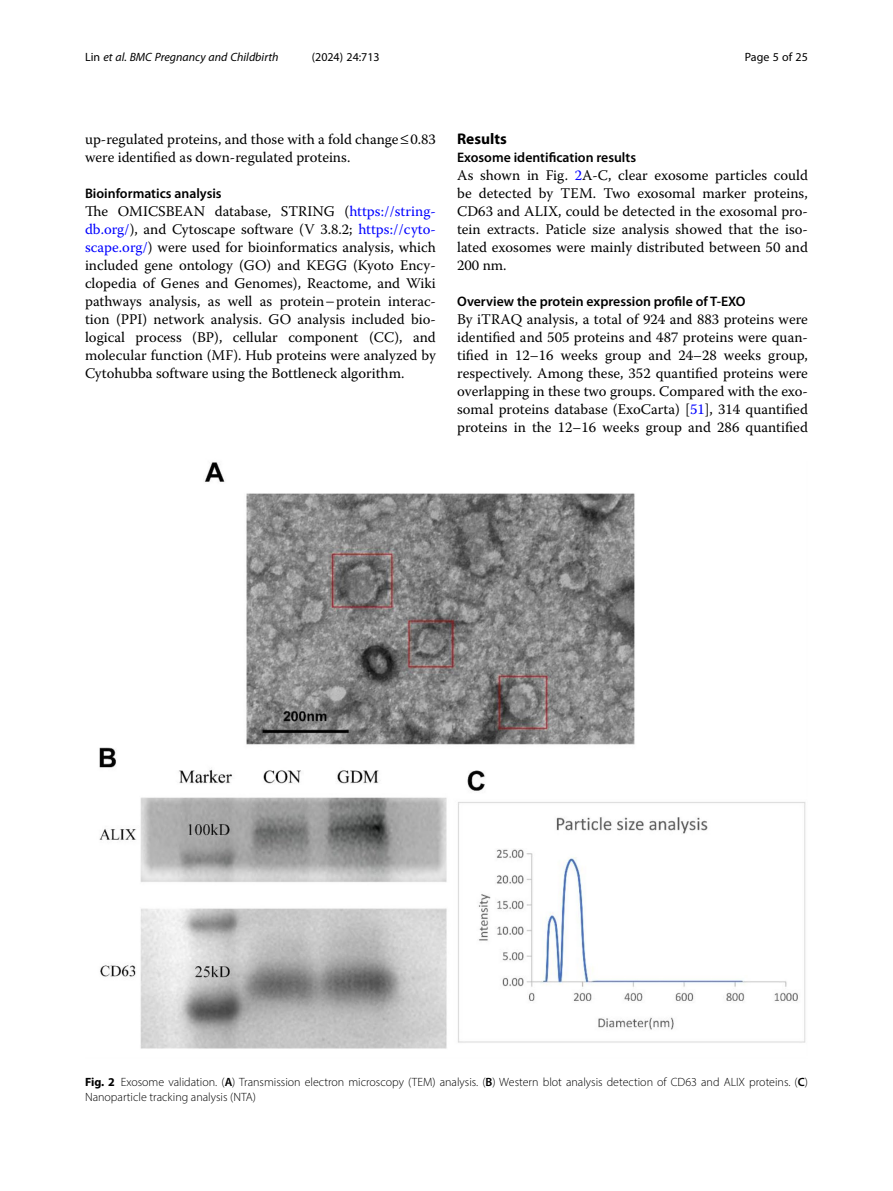
<style>
.page{position:relative;width:893px;height:1191px;background:#fff}
.page>*{position:absolute;margin:0;border:0;box-sizing:border-box;transform-origin:0 0}
.Head_1{font:700 15.45px "Myriad Pro";color:#000}
.Body_Text{font:14.7px/18px "Warnock Pro";color:#000;text-align:justify}
.Head_2{font:600 13.8px "Myriad Pro";color:#000}
.Head_2_After_1{font:600 13.8px "Myriad Pro";color:#000}
.Figure_Caption{font:300 12px/15px "Myriad Pro";color:#000}
.t1{font:italic 12px "Myriad Pro";color:#000}
.t2{font:12px "Myriad Pro";color:#000}
.s1{font-style:normal}
.s2{color:#00f}
.s3{font-weight:700}
.s4{font-weight:600}
</style>
<div class="page">
<img style="left:99px;top:462px;width:707px;height:587px">
<p class="t1" style="left:85px;top:50px;width:195px"><span class="s1">Lin</span> et al. BMC Pregnancy and Childbirth</p>
<p class="t2" style="left:312px;top:50px;width:70px">(2024) 24:713</p>
<p class="t2" style="left:745px;top:50px;width:65px">Page 5 of 25</p>
<p class="Body_Text" style="left:85px;top:130px;width:352px">up-regulated proteins, and those with a fold change≤0.83 were identified as down-regulated proteins.</p>
<p class="Head_2" style="left:85px;top:185px;width:138px">Bioinformatics analysis</p>
<p class="Body_Text" style="left:85px;top:202px;width:352px">The OMICSBEAN database, STRING (<span class="s2">https://string&shy;db.org/</span>), and Cytoscape software (V 3.8.2; <span class="s2">https://cyto&shy;scape.org/</span>) were used for bioinformatics analysis, which included gene ontology (GO) and KEGG (Kyoto Ency&shy;clopedia of Genes and Genomes), Reactome, and Wiki pathways analysis, as well as protein−protein interac&shy;tion (PPI) network analysis. GO analysis included bio&shy;logical process (BP), cellular component (CC), and molecular function (MF). Hub proteins were analyzed by Cytohubba software using the Bottleneck algorithm.</p>
<p class="Head_1" style="left:457px;top:129px;width:51px">Results</p>
<p class="Head_2_After_1" style="left:457px;top:149px;width:180px">Exosome identification results</p>
<p class="Body_Text" style="left:457px;top:166px;width:352px">As shown in Fig. <span class="s2">2</span>A-C, clear exosome particles could be detected by TEM. Two exosomal marker proteins, CD63 and ALIX, could be detected in the exosomal pro&shy;tein extracts. Paticle size analysis showed that the iso&shy;lated exosomes were mainly distributed between 50 and 200 nm.</p>
<p class="Head_2" style="left:457px;top:293px;width:290px">Overview the protein expression profile of T-EXO</p>
<p class="Body_Text" style="left:457px;top:310px;width:352px">By iTRAQ analysis, a total of 924 and 883 proteins were identified and 505 proteins and 487 proteins were quan&shy;tified in 12–16 weeks group and 24–28 weeks group, respectively. Among these, 352 quantified proteins were overlapping in these two groups. Compared with the exo&shy;somal proteins database (ExoCarta) [<span class="s2">51</span>], 314 quantified proteins in the 12–16 weeks group and 286 quantified</p>
<p class="Figure_Caption" style="left:85px;top:1074px;width:724px"><span class="s3">Fig. 2</span> Exosome validation. (<span class="s4">A</span>) Transmission electron microscopy (TEM) analysis. (<span class="s4">B</span>) Western blot analysis detection of CD63 and ALIX proteins. (<span class="s4">C</span>)<br>Nanoparticle tracking analysis (NTA)</p>
</div>
